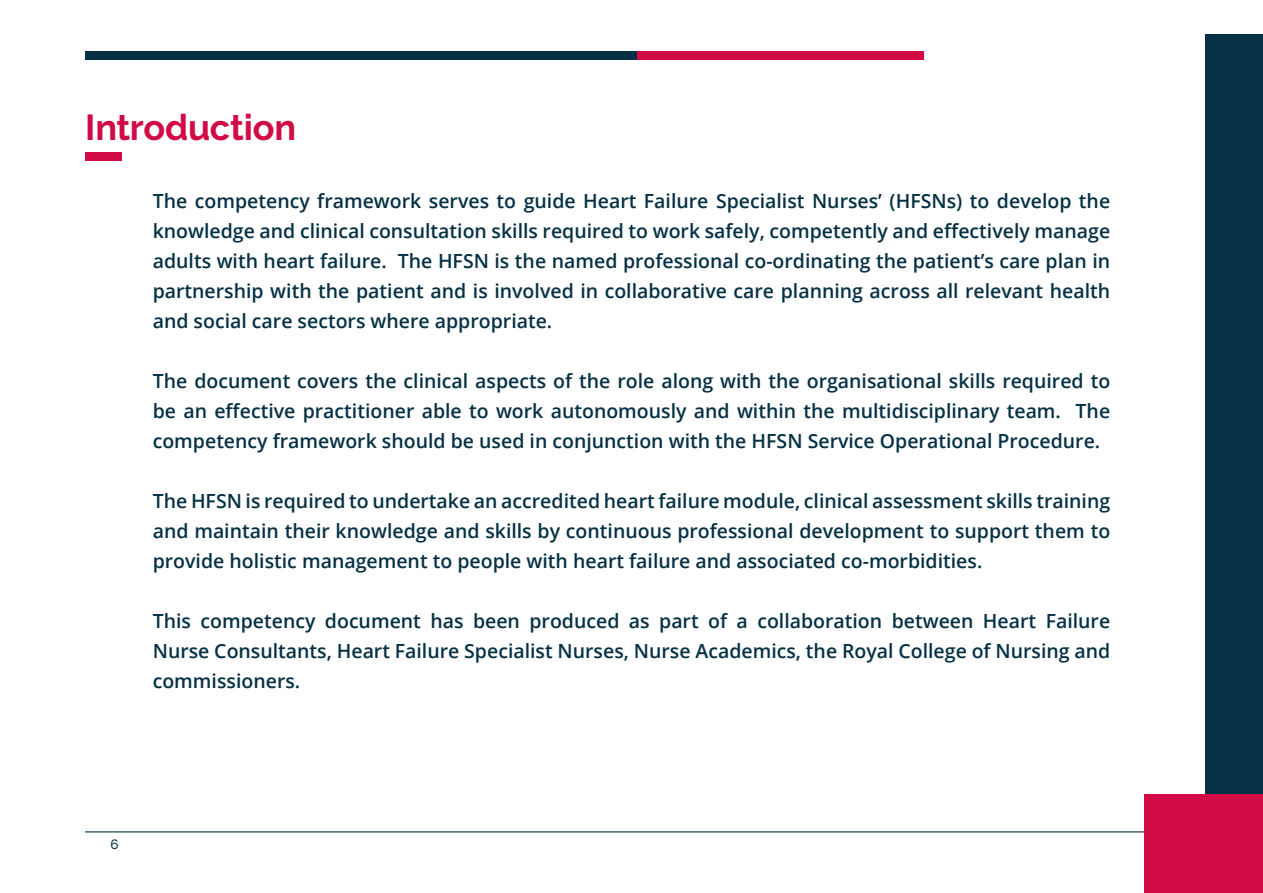
<style>
.page{position:relative;width:1263px;height:893px;background:#fff}
.page>*{position:absolute;margin:0;border:0;box-sizing:border-box;transform-origin:0 0}
.t1{font:700 36px "Raleway";letter-spacing:-.01em;color:#d00b45}
.t2{font:600 19.5px/30px "Open Sans";color:#063145;text-align:justify}
.t3{font:500 13.5px "Raleway";color:#063145}
</style>
<div class="page">
<hr style="left:85px;top:831px;width:1093px;height:1px;background:#063145">
<div style="left:85px;top:51px;width:552px;height:9px;background:#063145"></div>
<div style="left:637px;top:51px;width:287px;height:9px;background:#d00b45"></div>
<div style="left:85px;top:153px;width:37px;height:8px;background:#d00b45"></div>
<div style="left:1205px;top:34px;width:58px;height:828px;background:#063145"></div>
<div style="left:1144px;top:794px;width:119px;height:99px;background:#d00b45"></div>
<p class="t1" style="left:85px;top:107px;width:212px">Introduction</p>
<p class="t2" style="left:153px;top:185px;width:959px">The competency framework serves to guide Heart Failure Specialist Nurses’ (HFSNs) to develop the knowledge and clinical consultation skills required to work safely, competently and effectively manage adults with heart failure. The HFSN is the named professional co-ordinating the patient’s care plan in partnership with the patient and is involved in collaborative care planning across all relevant health and social care sectors where appropriate.</p>
<p class="t2" style="left:153px;top:365px;width:959px">The document covers the clinical aspects of the role along with the organisational skills required to be an effective practitioner able to work autonomously and within the multidisciplinary team. The competency framework should be used in conjunction with the HFSN Service Operational Procedure.</p>
<p class="t2" style="left:153px;top:485px;width:959px">The HFSN is required to undertake an accredited heart failure module, clinical assessment skills training and maintain their knowledge and skills by continuous professional development to support them to provide holistic management to people with heart failure and associated co-morbidities.</p>
<p class="t2" style="left:153px;top:605px;width:959px">This competency document has been produced as part of a collaboration between Heart Failure Nurse Consultants, Heart Failure Specialist Nurses, Nurse Academics, the Royal College of Nursing and commissioners.</p>
<p class="t3" style="left:110px;top:837px;width:10px">6</p>
</div>
